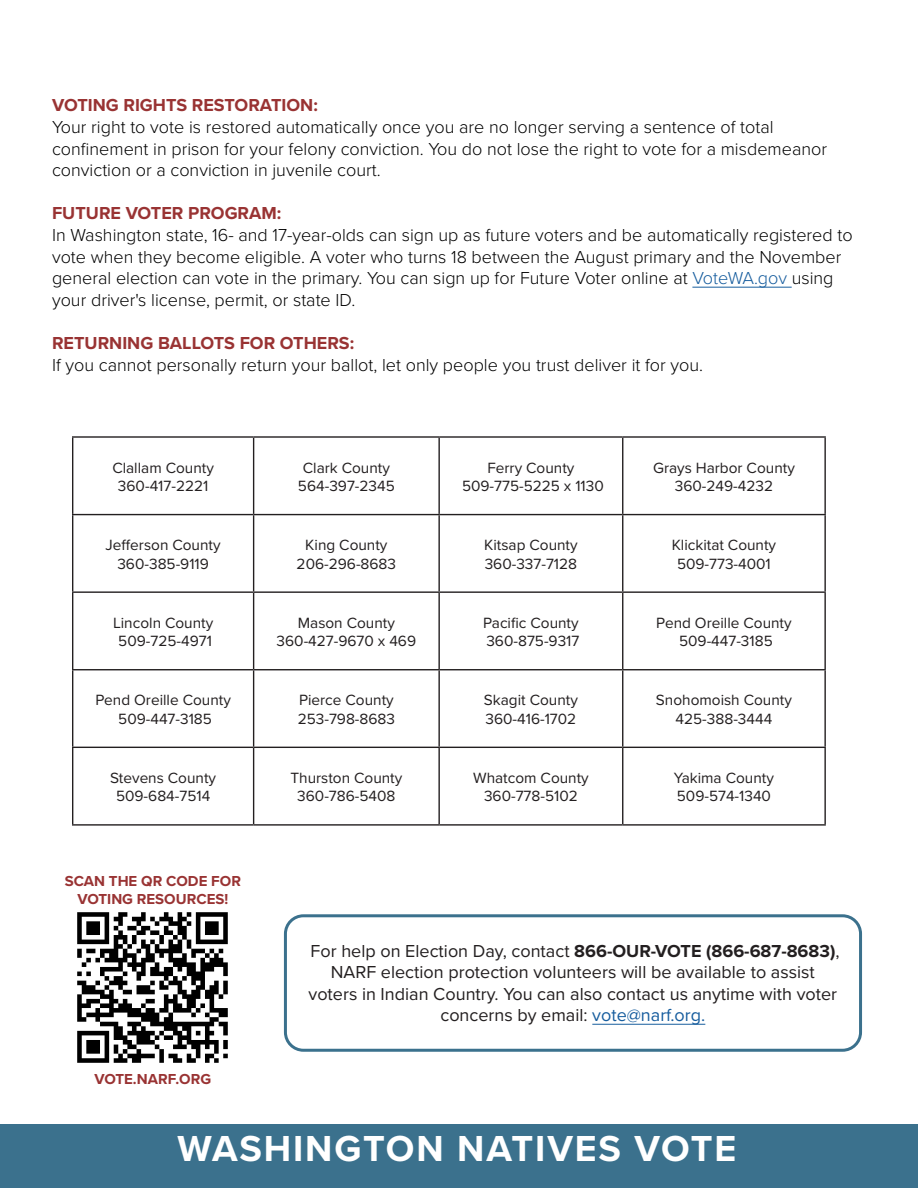
<style>
.page{position:relative;width:918px;height:1188px;background:#fff}
.page>*{position:absolute;margin:0;border:0;box-sizing:border-box;transform-origin:0 0}
.t1{font:700 37.5px "Proxima Nova";letter-spacing:.05em;color:#fff}
.t2{font:300 18px/21.6px "Proxima Nova";color:#000}
.t3{font:18px/21.6px "Proxima Nova";color:#231f20;text-align:center}
.t4{font:700 18px "Proxima Nova";color:#933}
.t5{font:15.45px "Proxima Nova";color:#231f20}
.t6{font:700 15px/18px "Proxima Nova";color:#933;text-align:center}
.s1{color:#175d9e}
.s2{font-weight:700}
</style>
<div class="page">
<div style="left:0;top:1125px;width:918px;height:63px;background:#3b718d"></div>
<hr style="left:692px;top:287px;width:100px;height:1px;background:#175d9e">
<hr style="left:72px;top:436px;width:182px;height:2px;background:#231f20">
<hr style="left:72px;top:438px;width:1px;height:76px;background:#231f20">
<hr style="left:254px;top:436px;width:185px;height:2px;background:#231f20">
<hr style="left:253px;top:438px;width:1px;height:76px;background:#231f20">
<hr style="left:439px;top:436px;width:184px;height:2px;background:#231f20">
<hr style="left:438px;top:438px;width:2px;height:76px;background:#231f20">
<hr style="left:623px;top:436px;width:203px;height:2px;background:#231f20">
<hr style="left:622px;top:438px;width:1px;height:76px;background:#231f20">
<hr style="left:824px;top:438px;width:2px;height:76px;background:#231f20">
<hr style="left:72px;top:514px;width:182px;height:1px;background:#231f20">
<hr style="left:72px;top:515px;width:1px;height:76px;background:#231f20">
<hr style="left:254px;top:514px;width:185px;height:1px;background:#231f20">
<hr style="left:253px;top:515px;width:1px;height:76px;background:#231f20">
<hr style="left:439px;top:514px;width:184px;height:1px;background:#231f20">
<hr style="left:438px;top:515px;width:2px;height:76px;background:#231f20">
<hr style="left:623px;top:514px;width:203px;height:1px;background:#231f20">
<hr style="left:622px;top:515px;width:1px;height:76px;background:#231f20">
<hr style="left:824px;top:515px;width:2px;height:76px;background:#231f20">
<hr style="left:72px;top:591px;width:182px;height:2px;background:#231f20">
<hr style="left:72px;top:593px;width:1px;height:76px;background:#231f20">
<hr style="left:254px;top:591px;width:185px;height:2px;background:#231f20">
<hr style="left:253px;top:593px;width:1px;height:76px;background:#231f20">
<hr style="left:439px;top:591px;width:184px;height:2px;background:#231f20">
<hr style="left:438px;top:593px;width:2px;height:76px;background:#231f20">
<hr style="left:623px;top:591px;width:203px;height:2px;background:#231f20">
<hr style="left:622px;top:593px;width:1px;height:76px;background:#231f20">
<hr style="left:824px;top:593px;width:2px;height:76px;background:#231f20">
<hr style="left:72px;top:669px;width:182px;height:1px;background:#231f20">
<hr style="left:72px;top:670px;width:1px;height:77px;background:#231f20">
<hr style="left:254px;top:669px;width:185px;height:1px;background:#231f20">
<hr style="left:253px;top:670px;width:1px;height:77px;background:#231f20">
<hr style="left:439px;top:669px;width:184px;height:1px;background:#231f20">
<hr style="left:438px;top:670px;width:2px;height:77px;background:#231f20">
<hr style="left:623px;top:669px;width:203px;height:1px;background:#231f20">
<hr style="left:622px;top:670px;width:1px;height:77px;background:#231f20">
<hr style="left:824px;top:670px;width:2px;height:77px;background:#231f20">
<hr style="left:72px;top:747px;width:182px;height:1px;background:#231f20">
<hr style="left:72px;top:748px;width:1px;height:76px;background:#231f20">
<hr style="left:254px;top:747px;width:185px;height:1px;background:#231f20">
<hr style="left:253px;top:748px;width:1px;height:76px;background:#231f20">
<hr style="left:439px;top:747px;width:184px;height:1px;background:#231f20">
<hr style="left:438px;top:748px;width:2px;height:76px;background:#231f20">
<hr style="left:623px;top:747px;width:203px;height:1px;background:#231f20">
<hr style="left:622px;top:748px;width:1px;height:76px;background:#231f20">
<hr style="left:824px;top:748px;width:2px;height:76px;background:#231f20">
<hr style="left:72px;top:824px;width:182px;height:2px;background:#231f20">
<hr style="left:254px;top:824px;width:185px;height:2px;background:#231f20">
<hr style="left:439px;top:824px;width:184px;height:2px;background:#231f20">
<hr style="left:623px;top:824px;width:203px;height:2px;background:#231f20">
<img style="left:77px;top:912px;width:151px;height:151px">
<div style="left:284px;top:914px;width:578px;height:138px;border:3px solid #3b718d;border-radius:18px"></div>
<hr style="left:592px;top:1024px;width:113px;height:1px;background:#175d9e">
<p class="t4" style="left:52px;top:92px;width:267px">VOTING RIGHTS RESTORATION:</p>
<p class="t2" style="left:52px;top:115px;width:777px">Your right to vote is restored automatically once you are no longer serving a sentence of total confinement in prison for your felony conviction. You do not lose the right to vote for a misdemeanor conviction or a conviction in juvenile court.</p>
<p class="t4" style="left:52px;top:200px;width:231px">FUTURE VOTER PROGRAM:</p>
<p class="t2" style="left:52px;top:223px;width:802px">In Washington state, 16- and 17-year-olds can sign up as future voters and be automatically registered to vote when they become eligible. A voter who turns 18 between the August primary and the November general election can vote in the primary. You can sign up for Future Voter online at <span class="s1">VoteWA.gov</span> using your driver's license, permit, or state ID.</p>
<p class="t4" style="left:52px;top:330px;width:304px">RETURNING BALLOTS FOR OTHERS:</p>
<p class="t2" style="left:52px;top:353px;width:653px">If you cannot personally return your ballot, let only people you trust deliver it for you.</p>
<p class="t5" style="left:112px;top:456px;width:103px">Clallam County</p>
<p class="t5" style="left:118px;top:474px;width:92px">360-417-2221</p>
<p class="t5" style="left:303px;top:456px;width:89px">Clark County</p>
<p class="t5" style="left:298px;top:474px;width:98px">564-397-2345</p>
<p class="t5" style="left:487px;top:456px;width:88px">Ferry County</p>
<p class="t5" style="left:462px;top:474px;width:143px">509-775-5225 x 1130</p>
<p class="t5" style="left:653px;top:456px;width:143px">Grays Harbor County</p>
<p class="t5" style="left:675px;top:474px;width:100px">360-249-4232</p>
<p class="t5" style="left:106px;top:534px;width:117px">Jefferson County</p>
<p class="t5" style="left:117px;top:552px;width:93px">360-385-9119</p>
<p class="t5" style="left:305px;top:534px;width:84px">King County</p>
<p class="t5" style="left:297px;top:552px;width:101px">206-296-8683</p>
<p class="t5" style="left:484px;top:534px;width:95px">Kitsap County</p>
<p class="t5" style="left:485px;top:552px;width:94px">360-337-7128</p>
<p class="t5" style="left:672px;top:534px;width:106px">Klickitat County</p>
<p class="t5" style="left:677px;top:552px;width:95px">509-773-4001</p>
<p class="t5" style="left:113px;top:611px;width:102px">Lincoln County</p>
<p class="t5" style="left:118px;top:630px;width:95px">509-725-4971</p>
<p class="t5" style="left:298px;top:611px;width:99px">Mason County</p>
<p class="t5" style="left:277px;top:630px;width:141px">360-427-9670 x 469</p>
<p class="t5" style="left:483px;top:611px;width:97px">Pacific County</p>
<p class="t5" style="left:486px;top:630px;width:95px">360-875-9317</p>
<p class="t5" style="left:656px;top:611px;width:137px">Pend Oreille County</p>
<p class="t5" style="left:679px;top:630px;width:95px">509-447-3185</p>
<p class="t5" style="left:95px;top:689px;width:137px">Pend Oreille County</p>
<p class="t5" style="left:118px;top:707px;width:95px">509-447-3185</p>
<p class="t5" style="left:299px;top:689px;width:96px">Pierce County</p>
<p class="t5" style="left:298px;top:707px;width:99px">253-798-8683</p>
<p class="t5" style="left:484px;top:689px;width:96px">Skagit County</p>
<p class="t5" style="left:486px;top:707px;width:92px">360-416-1702</p>
<p class="t5" style="left:656px;top:689px;width:138px">Snohomoish County</p>
<p class="t5" style="left:676px;top:707px;width:98px">425-388-3444</p>
<p class="t5" style="left:110px;top:766px;width:107px">Stevens County</p>
<p class="t5" style="left:116px;top:785px;width:96px">509-684-7514</p>
<p class="t5" style="left:290px;top:766px;width:113px">Thurston County</p>
<p class="t5" style="left:297px;top:785px;width:100px">360-786-5408</p>
<p class="t5" style="left:473px;top:766px;width:117px">Whatcom County</p>
<p class="t5" style="left:484px;top:785px;width:95px">360-778-5102</p>
<p class="t5" style="left:674px;top:766px;width:101px">Yakima County</p>
<p class="t5" style="left:677px;top:785px;width:96px">509-574-1340</p>
<p class="t6" style="left:65px;top:872px;width:178px">SCAN THE QR CODE FOR<br>VOTING RESOURCES!</p>
<p class="t3" style="left:309px;top:939px;width:533px">For help on Election Day, contact <span class="s2">866-OUR-VOTE (866-687-8683)</span>, NARF election protection volunteers will be available to assist voters in Indian Country. You can also contact us anytime with voter concerns by email: <span class="s1">vote@narf.org.</span></p>
<p class="t6" style="left:94px;top:1070px;width:118px">VOTE.NARF.ORG</p>
<p class="t1" style="left:178px;top:1120px;width:560px">WASHINGTON NATIVES VOTE</p>
</div>
